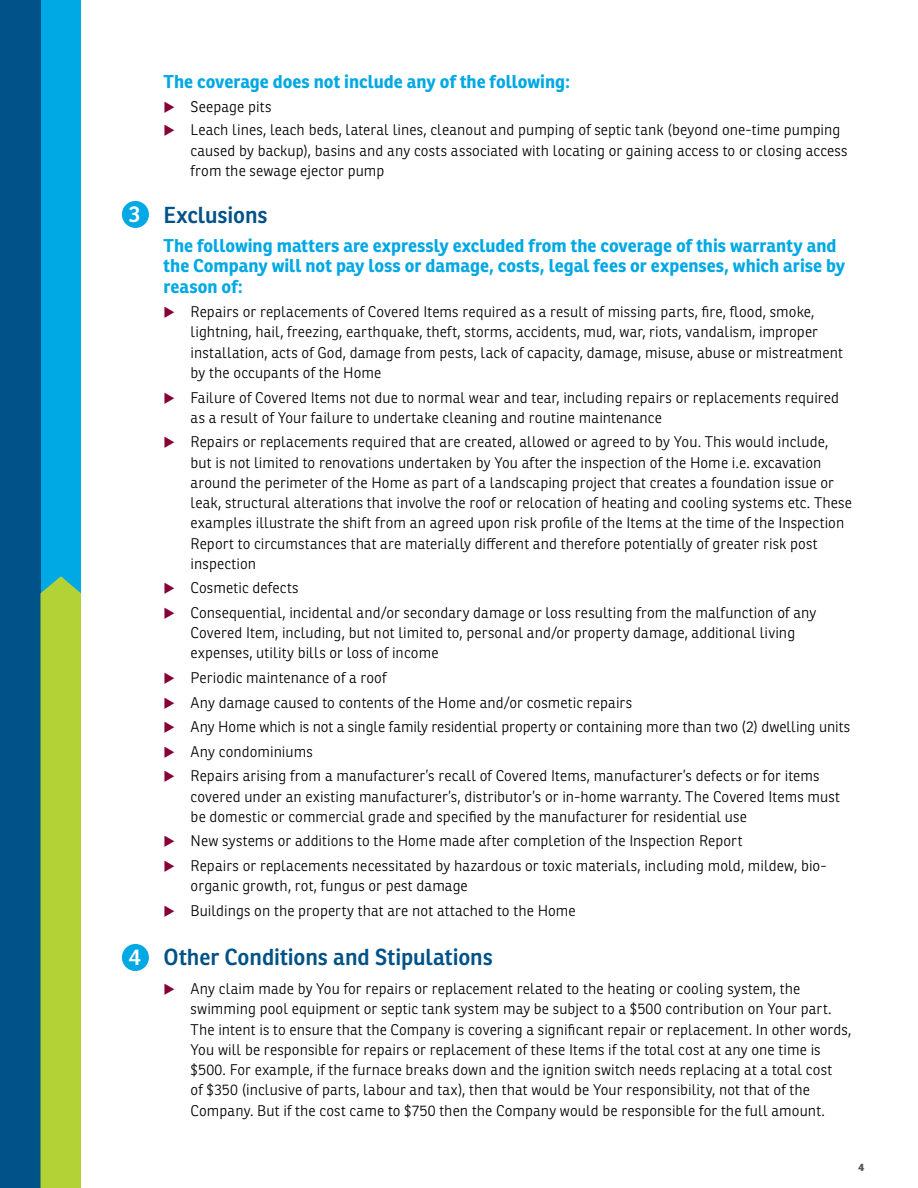
<style>
.page{position:relative;width:918px;height:1188px;background:#fff}
.page>*{position:absolute;margin:0;border:0;box-sizing:border-box;transform-origin:0 0}
.t1{font:600 22.5px "Ronnia";letter-spacing:-.005em;color:#005288}
.t2{font:600 22.5px "Ronnia";color:#fff}
.t3{font:700 18px/20.2px "Ronnia";color:#00a8e4}
.t4{font:300 15px/20.2px "Ronnia";letter-spacing:.005em;color:#000}
.t5{font:800 10.5px "Ronnia";color:#56565a}
.s1{color:#860038}
</style>
<div class="page">
<div style="left:40px;top:0;width:41px;height:1188px;background:#00a8e4"></div>
<div style="left:0;top:0;width:40px;height:1188px;background:#005288"></div>
<div style="left:40px;top:576px;width:41px;height:612px;background:#b3d235"></div>
<div style="left:122px;top:944px;width:27px;height:27px;background:#00a8e4;border-radius:50%"></div>
<div style="left:122px;top:201px;width:27px;height:27px;background:#00a8e4;border-radius:50%"></div>
<h1 class="t2" style="left:129px;top:200px;width:13px">3</h1>
<h1 class="t2" style="left:128px;top:943px;width:14px">4</h1>
<p class="t3" style="left:164px;top:72px;width:408px">The coverage does not include any of the following:</p>
<p class="t4" style="left:164px;top:96px;width:109px"><span class="s1">◆</span> Seepage pits</p>
<p class="t4" style="left:191px;top:120px;width:659px;text-indent:-27px"><span class="s1">◆</span> Leach lines, leach beds, lateral lines, cleanout and pumping of septic tank (beyond one-time pumping caused by backup), basins and any costs associated with locating or gaining access to or closing access from the sewage ejector pump</p>
<h1 class="t1" style="left:164px;top:201px;width:106px">Exclusions</h1>
<p class="t3" style="left:164px;top:235px;width:683px">The following matters are expressly excluded from the coverage of this warranty and the Company will not pay loss or damage, costs, legal fees or expenses, which arise by reason of:</p>
<p class="t4" style="left:191px;top:302px;width:654px;text-indent:-27px"><span class="s1">◆</span> Repairs or replacements of Covered Items required as a result of missing parts, fire, flood, smoke, lightning, hail, freezing, earthquake, theft, storms, accidents, mud, war, riots, vandalism, improper installation, acts of God, damage from pests, lack of capacity, damage, misuse, abuse or mistreatment by the occupants of the Home</p>
<p class="t4" style="left:191px;top:387px;width:650px;text-indent:-27px"><span class="s1">◆</span> Failure of Covered Items not due to normal wear and tear, including repairs or replacements required as a result of Your failure to undertake cleaning and routine maintenance</p>
<p class="t4" style="left:191px;top:432px;width:663px;text-indent:-27px"><span class="s1">◆</span> Repairs or replacements required that are created, allowed or agreed to by You. This would include, but is not limited to renovations undertaken by You after the inspection of the Home i.e. excavation around the perimeter of the Home as part of a landscaping project that creates a foundation issue or leak, structural alterations that involve the roof or relocation of heating and cooling systems etc. These examples illustrate the shift from an agreed upon risk profile of the Items at the time of the Inspection Report to circumstances that are materially different and therefore potentially of greater risk post inspection</p>
<p class="t4" style="left:164px;top:578px;width:137px"><span class="s1">◆</span> Cosmetic defects</p>
<p class="t4" style="left:191px;top:602px;width:627px;text-indent:-27px"><span class="s1">◆</span> Consequential, incidental and/or secondary damage or loss resulting from the malfunction of any<br>Covered Item, including, but not limited to, personal and/or property damage, additional living expenses, utility bills or loss of income</p>
<p class="t4" style="left:164px;top:668px;width:224px"><span class="s1">◆</span> Periodic maintenance of a roof</p>
<p class="t4" style="left:164px;top:692px;width:470px"><span class="s1">◆</span> Any damage caused to contents of the Home and/or cosmetic repairs</p>
<p class="t4" style="left:164px;top:717px;width:688px"><span class="s1">◆</span> Any Home which is not a single family residential property or containing more than two (2) dwelling units</p>
<p class="t4" style="left:164px;top:741px;width:151px"><span class="s1">◆</span> Any condominiums</p>
<p class="t4" style="left:191px;top:766px;width:651px;text-indent:-27px"><span class="s1">◆</span> Repairs arising from a manufacturer’s recall of Covered Items, manufacturer’s defects or for items covered under an existing manufacturer’s, distributor’s or in-home warranty. The Covered Items must be domestic or commercial grade and specified by the manufacturer for residential use</p>
<p class="t4" style="left:164px;top:831px;width:580px"><span class="s1">◆</span> New systems or additions to the Home made after completion of the Inspection Report</p>
<p class="t4" style="left:191px;top:855px;width:638px;text-indent:-27px"><span class="s1">◆</span> Repairs or replacements necessitated by hazardous or toxic materials, including mold, mildew, bio&shy;organic growth, rot, fungus or pest damage</p>
<p class="t4" style="left:164px;top:900px;width:414px"><span class="s1">◆</span> Buildings on the property that are not attached to the Home</p>
<h1 class="t1" style="left:164px;top:943px;width:331px">Other Conditions and Stipulations</h1>
<p class="t4" style="left:191px;top:979px;width:662px;text-indent:-27px"><span class="s1">◆</span> Any claim made by You for repairs or replacement related to the heating or cooling system, the swimming pool equipment or septic tank system may be subject to a $500 contribution on Your part.<br>The intent is to ensure that the Company is covering a significant repair or replacement. In other words, You will be responsible for repairs or replacement of these Items if the total cost at any one time is $500. For example, if the furnace breaks down and the ignition switch needs replacing at a total cost<br>of $350 (inclusive of parts, labour and tax), then that would be Your responsibility, not that of the Company. But if the cost came to $750 then the Company would be responsible for the full amount.</p>
<p class="t5" style="left:858px;top:1161px;width:8px">4</p>
</div>
